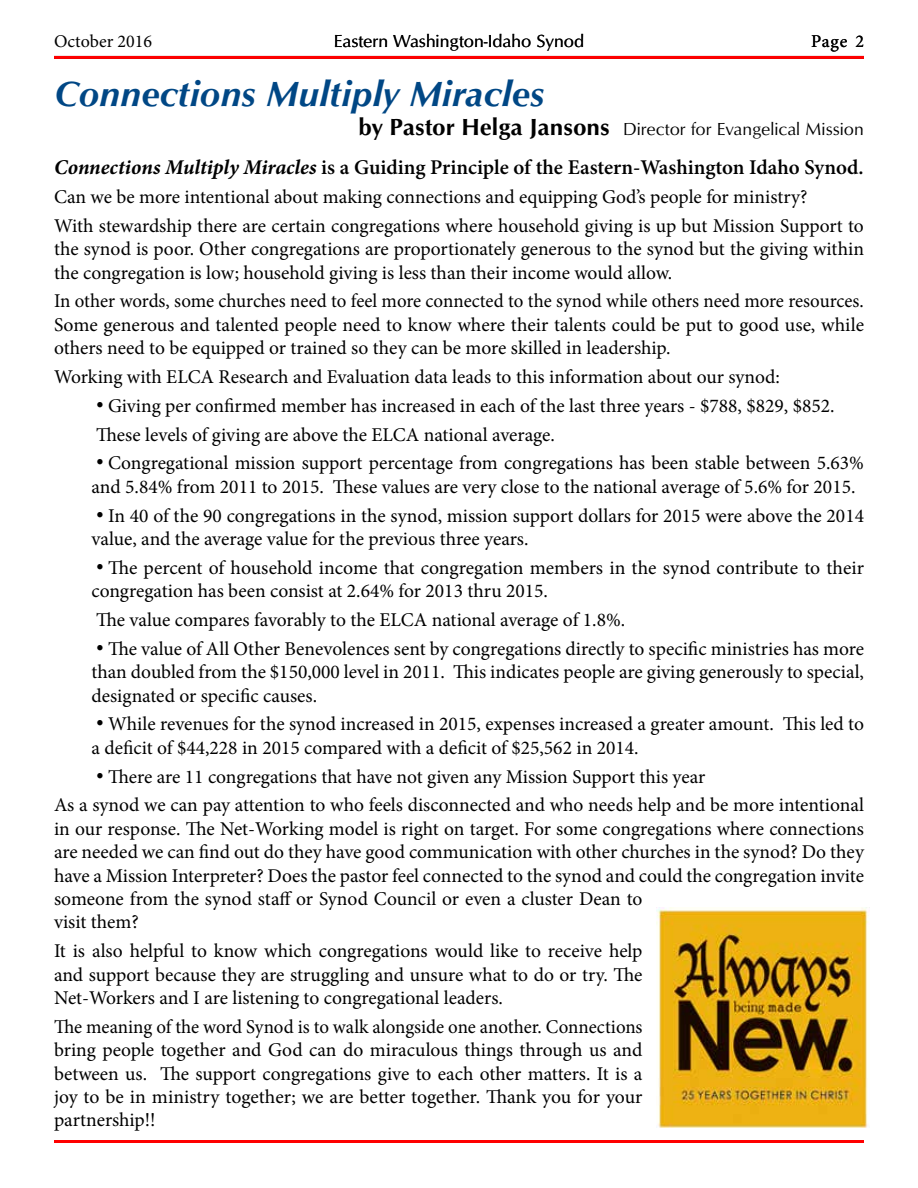
<style>
.page{position:relative;width:918px;height:1188px;background:#fff}
.page>*{position:absolute;margin:0;border:0;box-sizing:border-box;transform-origin:0 0}
.t1{font:36px "Optimum Bold Italic DTC";color:#004785}
.t2{font:600 21px "Minion Pro";color:#000}
.t3{font:19.5px/23.4px "Minion Pro";letter-spacing:-.005em;color:#000}
.t4{font:18px "Optimum Roman DTC";color:#000}
.t5{font:18px "Minion Pro";letter-spacing:.005em;color:#000}
.s1{font-family:"Optimum Bold DTC";font-size:24px}
.s2{font-weight:700;font-style:italic}
</style>
<div class="page">
<img style="left:656px;top:907px;width:214px;height:220px">
<hr style="left:54px;top:56px;width:810px;height:3px;background:#f00">
<hr style="left:54px;top:1140px;width:810px;height:3px;background:#f00">
<p class="t4" style="left:334px;top:30px;width:252px">Eastern Washington-Idaho Synod</p>
<p class="t5" style="left:811px;top:29px;width:54px">Page 2</p>
<h1 class="t1" style="left:54px;top:73px;width:492px">Connections Multiply Miracles</h1>
<p class="t4" style="left:358px;top:118px;width:507px"><span class="s1">by Pastor Helga Jansons</span> Director for Evangelical Mission</p>
<p class="t5" style="left:54px;top:29px;width:100px">October 2016</p>
<p class="t2" style="left:54px;top:153px;width:811px"><span class="s2">Connections Multiply Miracles</span> is a Guiding Principle of the Eastern-Washington Idaho Synod.</p>
<p class="t3" style="left:54px;top:183px;width:811px;line-height:28.8px">Can we be more intentional about making connections and equipping God’s people for ministry?<br>With stewardship there are certain congregations where household giving is up but Mission Support to</p>
<p class="t3" style="left:54px;top:237px;width:812px">the synod is poor. Other congregations are proportionately generous to the synod but the giving within the congregation is low; household giving is less than their income would allow.</p>
<p class="t3" style="left:54px;top:290px;width:812px;text-align:justify">In other words, some churches need to feel more connected to the synod while others need more resources.<br>Some generous and talented people need to know where their talents could be put to good use, while others need to be equipped or trained so they can be more skilled in leadership.</p>
<p class="t3" style="left:54px;top:365px;width:728px">Working with ELCA Research and Evaluation data leads to this information about our synod:</p>
<p class="t3" style="left:96px;top:391px;width:740px;line-height:28.8px"><sup>•</sup> Giving per confirmed member has increased in each of the last three years - $788, $829, $852.<br>These levels of giving are above the ELCA national average.</p>
<p class="t3" style="left:92px;top:452px;width:774px"><sup>•</sup> Congregational mission support percentage from congregations has been stable between 5.63% and 5.84% from 2011 to 2015. These values are very close to the national average of 5.6% for 2015.</p>
<p class="t3" style="left:92px;top:504px;width:774px"><sup>•</sup> In 40 of the 90 congregations in the synod, mission support dollars for 2015 were above the 2014 value, and the average value for the previous three years.</p>
<p class="t3" style="left:92px;top:556px;width:774px"><sup>•</sup> The percent of household income that congregation members in the synod contribute to their congregation has been consist at 2.64% for 2013 thru 2015.</p>
<p class="t3" style="left:96px;top:608px;width:531px">The value compares favorably to the ELCA national average of 1.8%.</p>
<p class="t3" style="left:92px;top:637px;width:774px;text-align:justify"><sup>•</sup> The value of All Other Benevolences sent by congregations directly to specific ministries has more than doubled from the $150,000 level in 2011. This indicates people are giving generously to special, designated or specific causes.</p>
<p class="t3" style="left:92px;top:713px;width:774px"><sup>•</sup> While revenues for the synod increased in 2015, expenses increased a greater amount. This led to a deficit of $44,228 in 2015 compared with a deficit of $25,562 in 2014.</p>
<p class="t3" style="left:54px;top:762px;width:811px;line-height:28.8px;text-indent:42px"><sup>•</sup> There are 11 congregations that have not given any Mission Support this year<br>As a synod we can pay attention to who feels disconnected and who needs help and be more intentional</p>
<p class="t3" style="left:54px;top:817px;width:812px">in our response. The Net-Working model is right on target. For some congregations where connections are needed we can find out do they have good communication with other churches in the synod? Do they have a Mission Interpreter? Does the pastor feel connected to the synod and could the congregation invite someone from the synod staff or Synod Council or even a cluster Dean to<br>visit them?</p>
<p class="t3" style="left:54px;top:939px;width:590px;text-align:justify">It is also helpful to know which congregations would like to receive help and support because they are struggling and unsure what to do or try. The Net-Workers and I are listening to congregational leaders.</p>
<p class="t3" style="left:54px;top:1015px;width:590px;text-align:justify">The meaning of the word Synod is to walk alongside one another. Connections bring people together and God can do miraculous things through us and between us. The support congregations give to each other matters. It is a joy to be in ministry together; we are better together. Thank you for your partnership!!</p>
</div>
